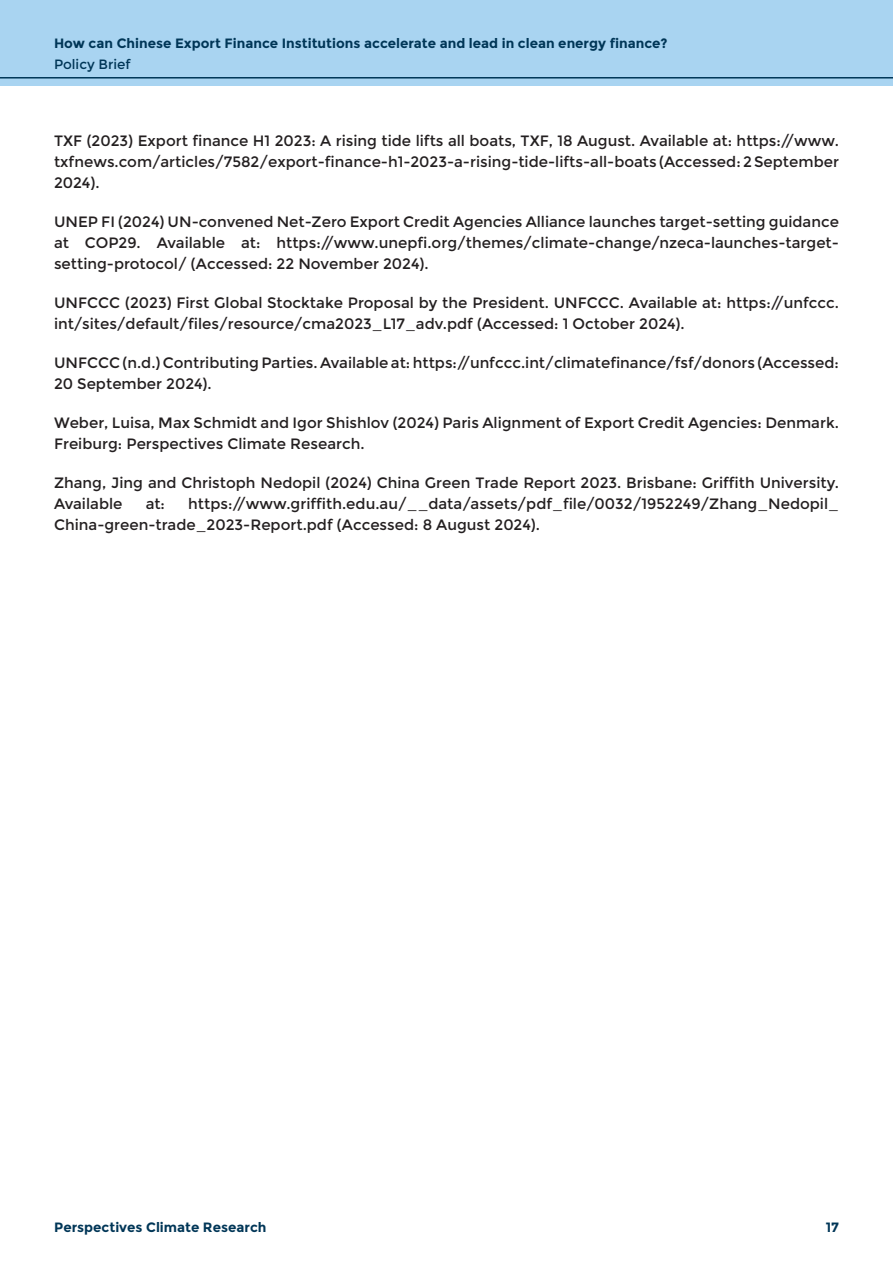
<style>
.page{position:relative;width:893px;height:1263px;background:#fff}
.page>*{position:absolute;margin:0;border:0;box-sizing:border-box;transform-origin:0 0}
.Bibliography{font:15px/21px "Montserrat";color:#231f20}
.t1{font:700 13.5px "Montserrat";color:#003657}
.t2{font:13.5px "Montserrat";color:#003657}
</style>
<div class="page">
<div style="left:0;top:0;width:893px;height:85px;background:#a9d4f1"></div>
<hr style="left:0;top:77px;width:893px;height:2px;background:#003657">
<p class="t1" style="left:54px;top:35px;width:615px">How can Chinese Export Finance Institutions accelerate and lead in clean energy finance?</p>
<p class="t2" style="left:54px;top:57px;width:78px">Policy Brief</p>
<p class="Bibliography" style="left:54px;top:131px;width:786px;text-align:justify">TXF (2023) Export finance H1 2023: A rising tide lifts all boats, TXF, 18 August. Available at: https://www. txfnews.com/articles/7582/export-finance-h1-2023-a-rising-tide-lifts-all-boats (Accessed: 2 September 2024).</p>
<p class="Bibliography" style="left:54px;top:212px;width:786px;text-align:justify">UNEP FI (2024) UN-convened Net-Zero Export Credit Agencies Alliance launches target-setting guidance at COP29. Available at: https://www.unepfi.org/themes/climate-change/nzeca-launches-target&shy;setting-protocol/ (Accessed: 22 November 2024).</p>
<p class="Bibliography" style="left:54px;top:293px;width:786px">UNFCCC (2023) First Global Stocktake Proposal by the President. UNFCCC. Available at: https://unfccc. int/sites/default/files/resource/cma2023_L17_adv.pdf (Accessed: 1 October 2024).</p>
<p class="Bibliography" style="left:54px;top:353px;width:786px">UNFCCC (n.d.) Contributing Parties. Available at: https://unfccc.int/climatefinance/fsf/donors (Accessed:<br>20 September 2024).</p>
<p class="Bibliography" style="left:54px;top:413px;width:786px">Weber, Luisa, Max Schmidt and Igor Shishlov (2024) Paris Alignment of Export Credit Agencies: Denmark.<br>Freiburg: Perspectives Climate Research.</p>
<p class="Bibliography" style="left:54px;top:473px;width:786px">Zhang, Jing and Christoph Nedopil (2024) China Green Trade Report 2023. Brisbane: Griffith University.<br>Available</p>
<p class="Bibliography" style="left:54px;top:494px;width:786px;text-indent:134px">https://www.griffith.edu.au/__data/assets/pdf_file/0032/1952249/Zhang_Nedopil_<br>China-green-trade_2023-Report.pdf (Accessed: 8 August 2024).</p>
<p class="Bibliography" style="left:146px;top:494px;width:21px">at:</p>
<p class="t1" style="left:54px;top:1219px;width:214px">Perspectives Climate Research</p>
<p class="t1" style="left:826px;top:1219px;width:15px">17</p>
</div>
